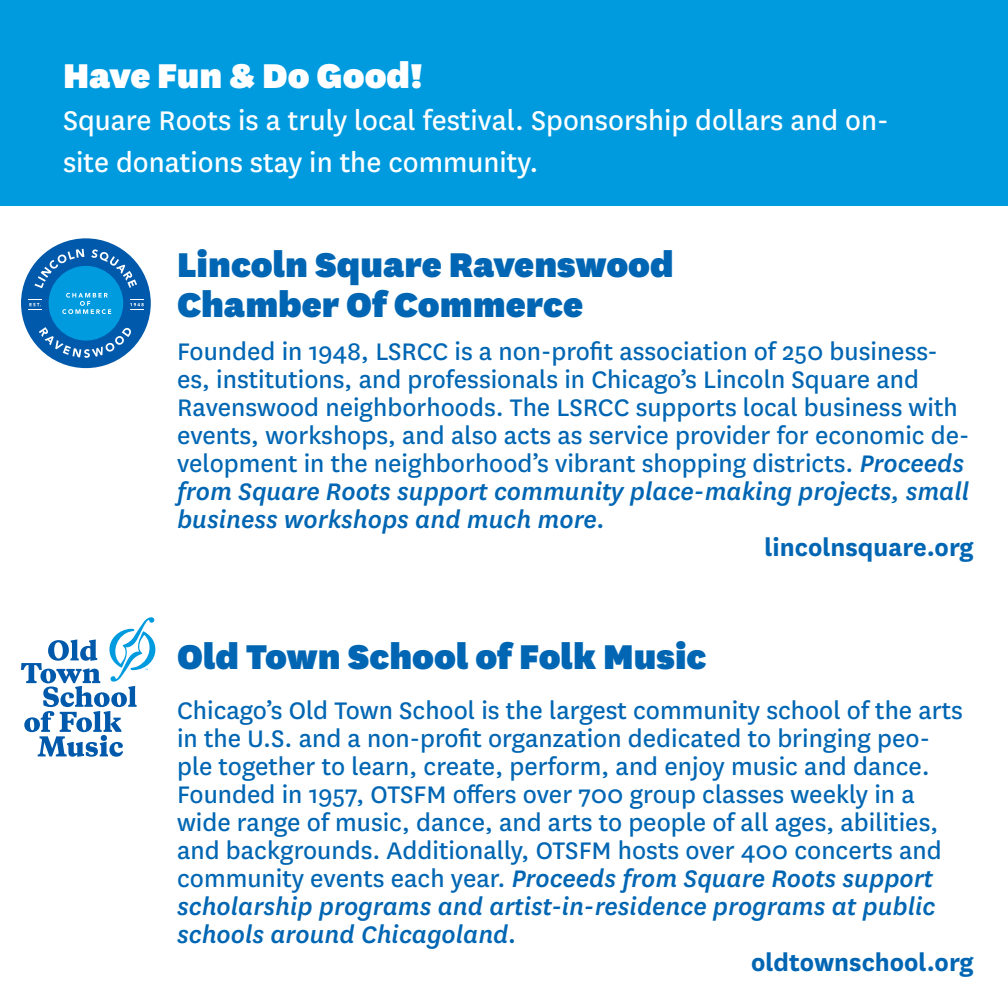
<style>
.page{position:relative;width:1008px;height:1008px;background:#fff}
.page>*{position:absolute;margin:0;border:0;box-sizing:border-box;transform-origin:0 0}
.t1{font:900 40.25px/40.2px "National";color:#0066b3}
.t2{font:900 40.25px "National";color:#fff}
.t3{font:31.5px/42px "National";color:#fff}
.t4{font:28px/28px "National";color:#0066b3}
.t5{font:700 28px "National";color:#0066b3}
.s1{font-weight:500;font-style:italic}
</style>
<div class="page">
<div style="left:0;top:0;width:1008px;height:206px;background:#009bdf"></div>
<div style="left:21px;top:238px;width:130px;height:130px;background:#0059aa;border-radius:50%"></div>
<div style="left:49px;top:266px;width:74px;height:75px;background:#009bdf;border-radius:50%"></div>
<svg style="left:39px;top:327px;width:92px;height:31px"></svg>
<svg style="left:28px;top:249px;width:116px;height:65px"></svg>
<svg style="left:21px;top:617px;width:134px;height:140px"></svg>
<h1 class="t2" style="left:63px;top:47px;width:361px">Have Fun &amp; Do Good!</h1>
<p class="t3" style="left:63px;top:98px;width:827px">Square Roots is a truly local festival. Sponsorship dollars and on&shy;site donations stay in the community.</p>
<h1 class="t1" style="left:177px;top:242px;width:498px">Lincoln Square Ravenswood<br>Chamber Of Commerce</h1>
<p class="t4" style="left:177px;top:336px;width:794px">Founded in 1948, LSRCC is a non-profit association of 250 business&shy;es, institutions, and professionals in Chicago’s Lincoln Square and Ravenswood neighborhoods. The LSRCC supports local business with events, workshops, and also acts as service provider for economic de&shy;velopment in the neighborhood’s vibrant shopping districts. <span class="s1">Proceeds from Square Roots support community place-making projects, small business workshops and much more.</span></p>
<p class="t5" style="left:765px;top:528px;width:211px">lincolnsquare.org</p>
<h1 class="t1" style="left:177px;top:634px;width:531px">Old Town School of Folk Music</h1>
<p class="t4" style="left:177px;top:695px;width:787px">Chicago’s Old Town School is the largest community school of the arts in the U.S. and a non-profit organzation dedicated to bringing peo&shy;ple together to learn, create, perform, and enjoy music and dance.<br>Founded in 1957, OTSFM offers over 700 group classes weekly in a wide range of music, dance, and arts to people of all ages, abilities, and backgrounds. Additionally, OTSFM hosts over 400 concerts and community events each year. <span class="s1">Proceeds from Square Roots support scholarship programs and artist-in-residence programs at public schools around Chicagoland.</span></p>
<p class="t5" style="left:751px;top:942px;width:224px">oldtownschool.org</p>
</div>
